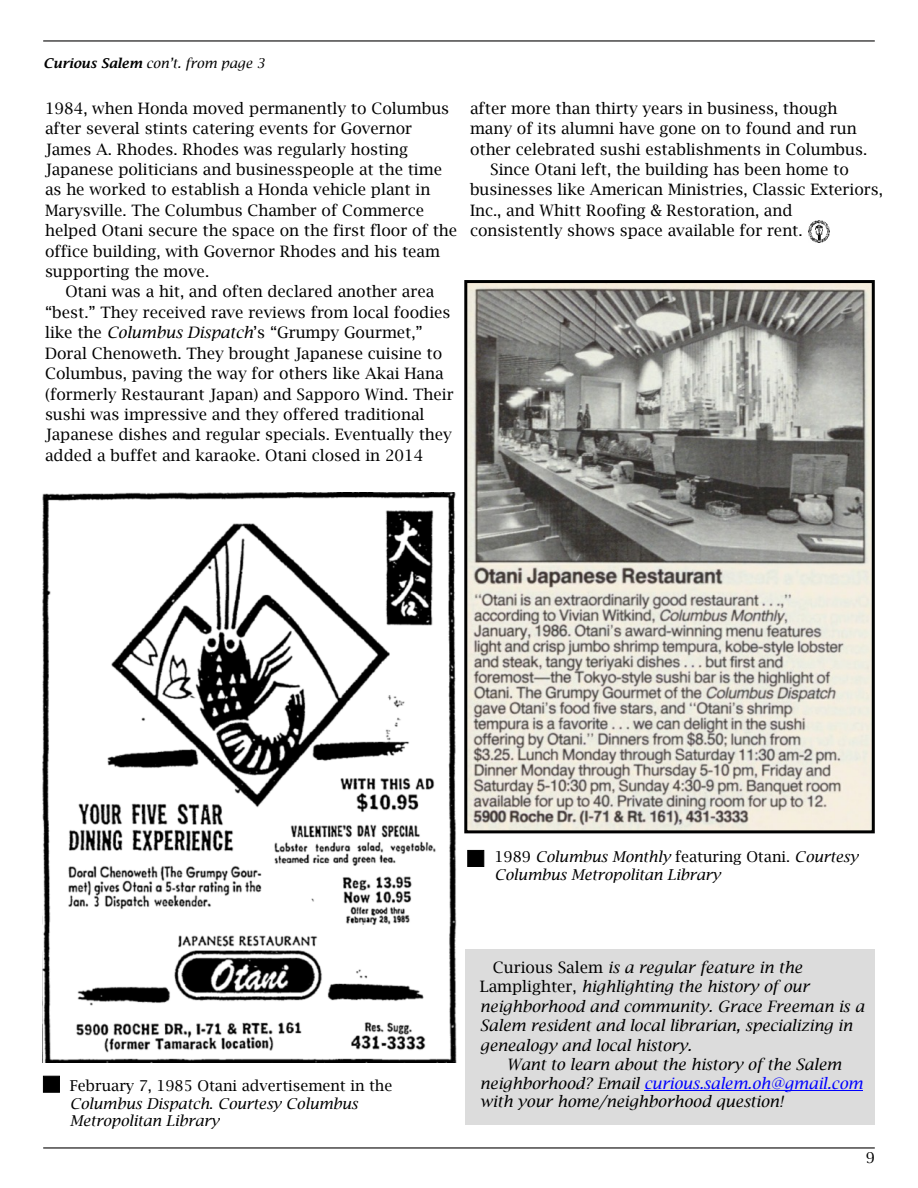
<style>
.page{position:relative;width:918px;height:1188px;background:#fff}
.page>*{position:absolute;margin:0;border:0;box-sizing:border-box;transform-origin:0 0}
.t1{font:15.75px/20.4px "Lucida Bright";color:#000}
.t2{font:italic 15.75px/19.5px "Lucida Bright";color:#000}
.t3{font:italic 15px/17.7px "Lucida Bright";color:#000}
.t4{font:15px "Lucida Bright";color:#000}
.t5{font:italic 13.5px "Lucida Bright";color:#000}
.s1{font-weight:600}
.s2{font-style:italic}
.s3{font-style:normal}
.s4{color:#00f}
</style>
<div class="page">
<hr style="left:43px;top:1147px;width:832px;height:2px;background:#3f3e3e">
<hr style="left:43px;top:40px;width:832px;height:2px;background:#3f3e3e">
<img style="left:43px;top:493px;width:414px;height:570px">
<img style="left:468px;top:284px;width:403px;height:545px">
<div style="left:464px;top:280px;width:411px;height:553px;border:3px solid #000"></div>
<div style="left:465px;top:950px;width:410px;height:175px;background:#dcdcdc"></div>
<hr style="left:644px;top:1090px;width:219px;height:1px;background:#00f">
<img style="left:808px;top:220px;width:22px;height:22px">
<div style="left:468px;top:850px;width:16px;height:17px;background:#000;border:1px solid #000"></div>
<div style="left:43px;top:1076px;width:17px;height:16px;background:#000;border:1px solid #000"></div>
<p class="t5" style="left:43px;top:57px;width:223px"><span class="s1">Curious Salem</span> con’t. from page 3</p>
<p class="t1" style="left:45px;top:99px;width:414px">1984, when Honda moved permanently to Columbus after several stints catering events for Governor James A. Rhodes. Rhodes was regularly hosting Japanese politicians and businesspeople at the time as he worked to establish a Honda vehicle plant in Marysville. The Columbus Chamber of Commerce helped Otani secure the space on the first floor of the office building, with Governor Rhodes and his team supporting the move.</p>
<p class="t1" style="left:45px;top:283px;width:410px;text-indent:20px">Otani was a hit, and often declared another area “best.” They received rave reviews from local foodies like the <span class="s2">Columbus Dispatch</span>’s “Grumpy Gourmet,” Doral Chenoweth. They brought Japanese cuisine to Columbus, paving the way for others like Akai Hana (formerly Restaurant Japan) and Sapporo Wind. Their sushi was impressive and they offered traditional Japanese dishes and regular specials. Eventually they added a buffet and karaoke. Otani closed in 2014</p>
<p class="t1" style="left:470px;top:99px;width:369px">after more than thirty years in business, though</p>
<p class="t1" style="left:470px;top:119px;width:388px">many of its alumni have gone on to found and run</p>
<p class="t1" style="left:470px;top:140px;width:399px">other celebrated sushi establishments in Columbus.</p>
<p class="t1" style="left:490px;top:160px;width:360px">Since Otani left, the building has been home to</p>
<p class="t1" style="left:470px;top:181px;width:414px">businesses like American Ministries, Classic Exteriors,</p>
<p class="t1" style="left:470px;top:201px;width:324px">Inc., and Whitt Roofing &amp; Restoration, and</p>
<p class="t1" style="left:470px;top:222px;width:334px">consistently shows space available for rent.</p>
<p class="t3" style="left:70px;top:1078px;width:324px"><span class="s3">February 7, 1985 Otani advertisement in the<br></span>Columbus Dispatch<span class="s3">.</span> Courtesy Columbus<br>Metropolitan Library</p>
<p class="t3" style="left:495px;top:849px;width:365px"><span class="s3">1989</span> Columbus Monthly <span class="s3">featuring Otani.</span> Courtesy<br>Columbus Metropolitan Library</p>
<p class="t2" style="left:480px;top:959px;width:386px;text-indent:13px"><span class="s3">Curious Salem</span> is a regular feature in the <span class="s3">Lamplighter,</span> highlighting the history of our neighborhood and community. Grace Freeman is a Salem resident and local librarian, specializing in genealogy and local history.</p>
<p class="t2" style="left:480px;top:1057px;width:384px;line-height:18.6px;text-indent:27px">Want to learn about the history of the Salem neighborhood? Email <span class="s4">curious.salem.oh@gmail.com </span>with your home/neighborhood question!</p>
<p class="t4" style="left:866px;top:1151px;width:11px">9</p>
</div>
